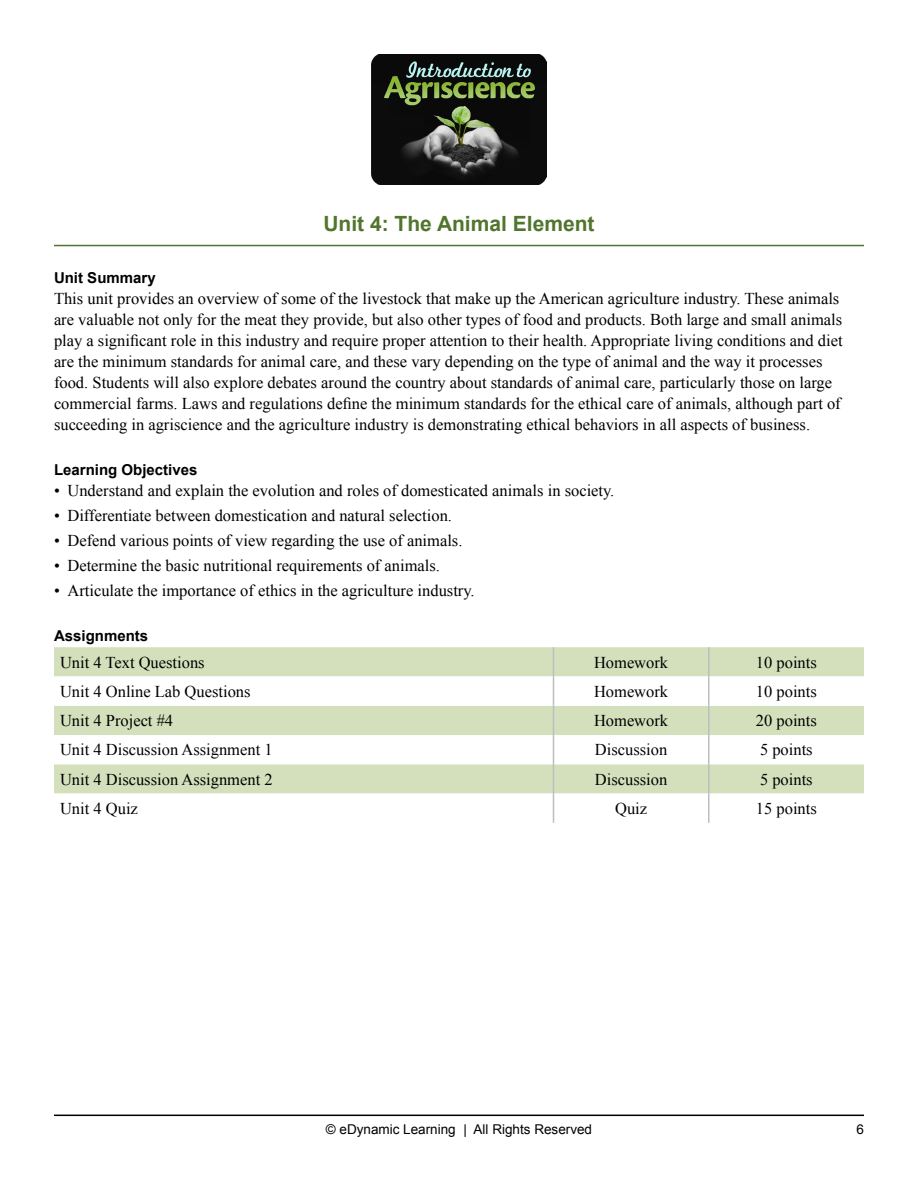
<style>
.page{position:relative;width:918px;height:1188px;background:#fff}
.page>*{position:absolute;margin:0;border:0;box-sizing:border-box;transform-origin:0 0}
.t1{font:700 21px "Arial";color:#51752c}
.t2{font:16.5px/21px "Times New Roman";color:#000}
.t3{font:700 15px "Arial";color:#000}
.t4{font:13.5px "Arial";color:#000}
</style>
<div class="page">
<hr style="left:54px;top:1115px;width:810px;height:1px;background:#000">
<img style="left:371px;top:54px;width:176px;height:131px">
<hr style="left:54px;top:245px;width:810px;height:1px;background:#51752c">
<svg style="left:54px;top:647px;width:810px;height:30px;background:#d5e0be"></svg>
<svg style="left:54px;top:677px;width:810px;height:146px"></svg>
<hr style="left:553px;top:647px;width:1px;height:30px;background:#bcbec0">
<hr style="left:708px;top:647px;width:2px;height:30px;background:#bcbec0">
<hr style="left:708px;top:677px;width:2px;height:29px;background:#bcbec0">
<hr style="left:708px;top:706px;width:2px;height:29px;background:#bcbec0">
<svg style="left:553px;top:677px;width:1px;height:87px"></svg>
<hr style="left:708px;top:735px;width:2px;height:29px;background:#bcbec0">
<hr style="left:553px;top:764px;width:1px;height:30px;background:#bcbec0">
<hr style="left:708px;top:764px;width:2px;height:30px;background:#bcbec0">
<svg style="left:553px;top:794px;width:1px;height:29px"></svg>
<hr style="left:708px;top:794px;width:2px;height:29px;background:#bcbec0">
<p class="t1" style="left:323px;top:210px;width:273px">Unit 4: The Animal Element</p>
<p class="t3" style="left:54px;top:268px;width:103px">Unit Summary</p>
<p class="t2" style="left:54px;top:288px;width:790px">This unit provides an overview of some of the livestock that make up the American agriculture industry. These animals are valuable not only for the meat they provide, but also other types of food and products. Both large and small animals play a significant role in this industry and require proper attention to their health. Appropriate living conditions and diet are the minimum standards for animal care, and these vary depending on the type of animal and the way it processes food. Students will also explore debates around the country about standards of animal care, particularly those on large commercial farms. Laws and regulations define the minimum standards for the ethical care of animals, although part of succeeding in agriscience and the agriculture industry is demonstrating ethical behaviors in all aspects of business.</p>
<p class="t3" style="left:54px;top:460px;width:145px">Learning Objectives</p>
<p class="t2" style="left:54px;top:480px;width:562px">• Understand and explain the evolution and roles of domesticated animals in society.</p>
<p class="t2" style="left:54px;top:505px;width:400px">• Differentiate between domestication and natural selection.</p>
<p class="t2" style="left:54px;top:530px;width:410px">• Defend various points of view regarding the use of animals.</p>
<p class="t2" style="left:54px;top:555px;width:388px">• Determine the basic nutritional requirements of animals.</p>
<p class="t2" style="left:54px;top:580px;width:422px">• Articulate the importance of ethics in the agriculture industry.</p>
<p class="t3" style="left:54px;top:626px;width:96px">Assignments</p>
<p class="t2" style="left:60px;top:651px;width:146px">Unit 4 Text Questions</p>
<p class="t2" style="left:594px;top:651px;width:76px">Homework</p>
<p class="t2" style="left:756px;top:651px;width:62px">10 points</p>
<p class="t2" style="left:60px;top:681px;width:192px">Unit 4 Online Lab Questions</p>
<p class="t2" style="left:594px;top:681px;width:76px">Homework</p>
<p class="t2" style="left:756px;top:681px;width:62px">10 points</p>
<p class="t2" style="left:60px;top:710px;width:115px">Unit 4 Project #4</p>
<p class="t2" style="left:594px;top:710px;width:76px">Homework</p>
<p class="t2" style="left:756px;top:710px;width:62px">20 points</p>
<p class="t2" style="left:60px;top:739px;width:214px">Unit 4 Discussion Assignment 1</p>
<p class="t2" style="left:595px;top:739px;width:74px">Discussion</p>
<p class="t2" style="left:760px;top:739px;width:54px">5 points</p>
<p class="t2" style="left:60px;top:768px;width:214px">Unit 4 Discussion Assignment 2</p>
<p class="t2" style="left:595px;top:768px;width:74px">Discussion</p>
<p class="t2" style="left:760px;top:768px;width:54px">5 points</p>
<p class="t2" style="left:60px;top:798px;width:79px">Unit 4 Quiz</p>
<p class="t2" style="left:615px;top:798px;width:34px">Quiz</p>
<p class="t2" style="left:756px;top:798px;width:62px">15 points</p>
<p class="t4" style="left:326px;top:1120px;width:268px">© eDynamic Learning | All Rights Reserved</p>
<p class="t4" style="left:856px;top:1120px;width:9px">6</p>
</div>
